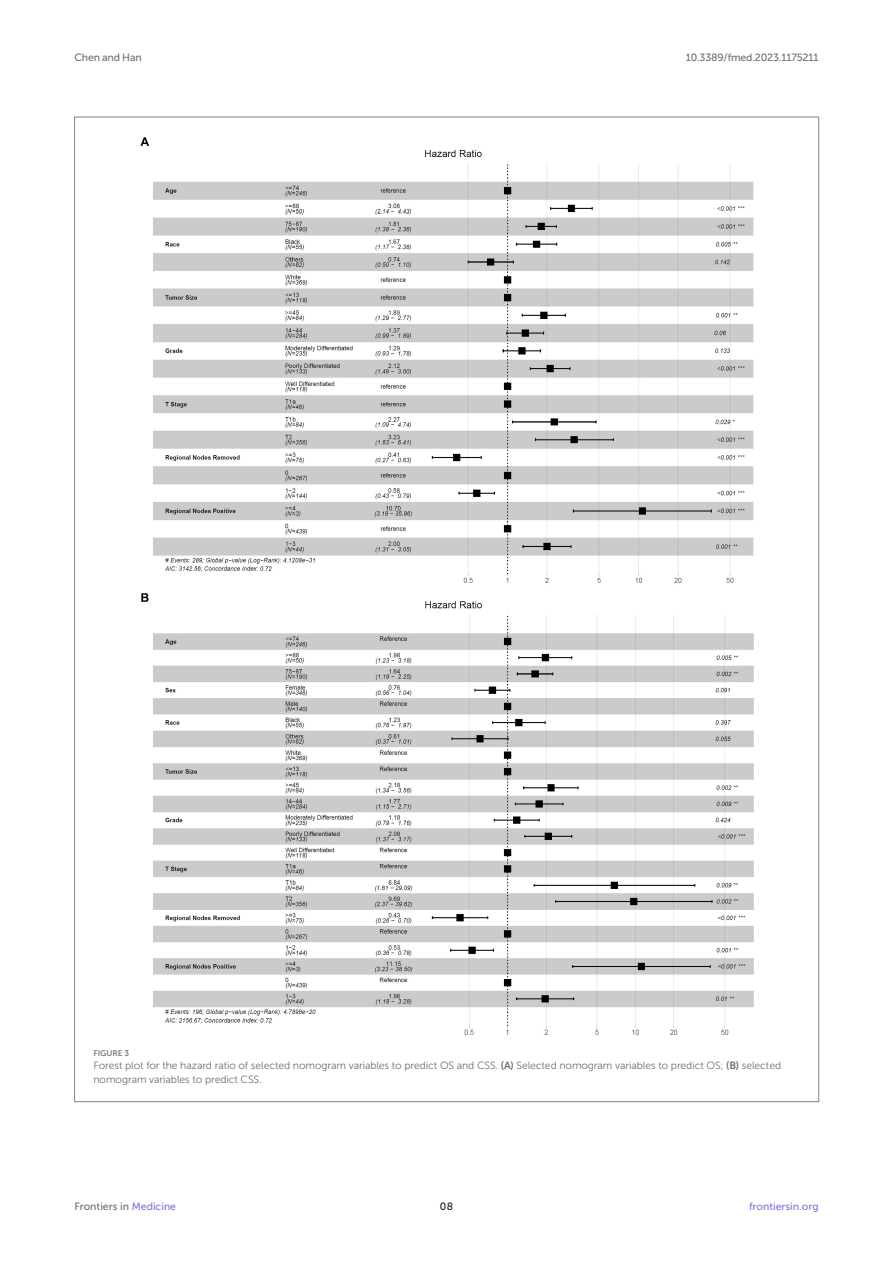
<style>
.page{position:relative;width:893px;height:1263px;background:#fff}
.page>*{position:absolute;margin:0;border:0;box-sizing:border-box;transform-origin:0 0}
.FIG_LEG{font:10.5px/13.5px "Museo Sans 300";letter-spacing:-.01em;color:#706f70}
.t1{font:10.5px "Museo Sans 500";letter-spacing:-.015em;color:#706f70}
.t2{font:10.5px "Museo Sans 500";color:#856df0}
.t3{font:10.5px "Museo Sans 500";color:#1b1c1b}
.FIG_HD{font:8.25px "Museo Sans 700";letter-spacing:-.01em;color:#7e7f7f}
.s1{font-family:"Museo Sans 700"}
.s2{color:#856df0}
</style>
<div class="page">
<img style="left:140px;top:137px;width:614px;height:898px">
<p class="t1" style="left:74px;top:51px;width:69px">Chen and Han</p>
<p class="t1" style="left:686px;top:51px;width:134px">10.3389/fmed.2023.1175211</p>
<p class="FIG_HD" style="left:94px;top:1048px;width:37px">FIGURE 3</p>
<p class="FIG_LEG" style="left:94px;top:1059px;width:689px">Forest plot for the hazard ratio of selected nomogram variables to predict OS and CSS. <span class="s1">(A)</span> Selected nomogram variables to predict OS; <span class="s1">(B)</span> selected nomogram variables to predict CSS.</p>
<p class="t1" style="left:74px;top:1200px;width:103px">Frontiers in <span class="s2">Medicine</span></p>
<p class="t3" style="left:440px;top:1200px;width:15px">08</p>
<p class="t2" style="left:749px;top:1200px;width:71px">frontiersin.org</p>
</div>
